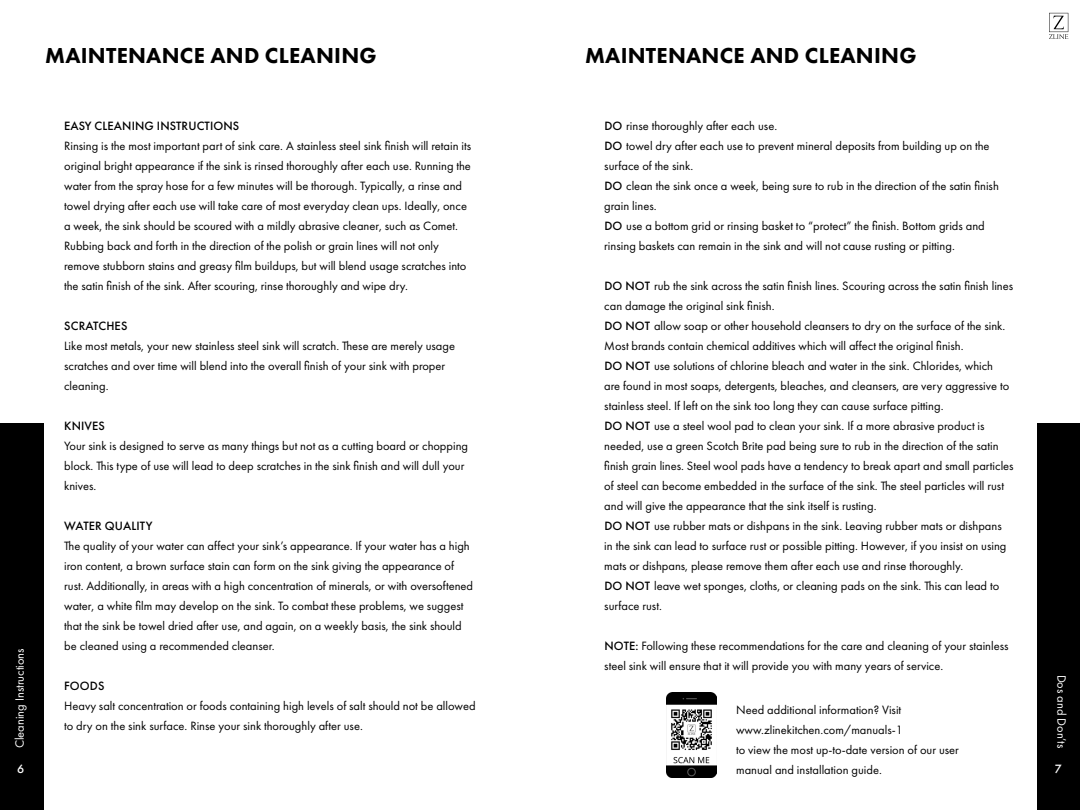
<style>
.page{position:relative;width:1080px;height:810px;background:#fff}
.page>*{position:absolute;margin:0;border:0;box-sizing:border-box;transform-origin:0 0}
.t1{font:800 22.5px "Futura PT";letter-spacing:.01em;color:#000}
.t2{font:12.5px/20px "Futura PT";color:#000}
.t3{font:500 12.5px "Futura PT";letter-spacing:.01em;color:#000}
.t4{font:12.5px "Futura PT";color:#fff}
.t5{font:500 12.5px "Futura PT";color:#fff}
.s1{font-weight:500}
</style>
<div class="page">
<div style="left:1038px;top:423px;width:42px;height:387px;background:#000"></div>
<div style="left:0;top:423px;width:44px;height:387px;background:#000"></div>
<svg style="left:1049px;top:13px;width:19px;height:26px"></svg>
<img style="left:666px;top:692px;width:51px;height:86px">
<h1 class="t1" style="left:45px;top:41px;width:333px">MAINTENANCE AND CLEANING</h1>
<h1 class="t1" style="left:585px;top:41px;width:333px">MAINTENANCE AND CLEANING</h1>
<p class="t2" style="left:604px;top:115px;width:396px"><span class="s1">DO</span> rinse thoroughly after each use.<br><span class="s1">DO</span> towel dry after each use to prevent mineral deposits from building up on the surface of the sink.<br><span class="s1">DO</span> clean the sink once a week, being sure to rub in the direction of the satin finish grain lines.<br><span class="s1">DO</span> use a bottom grid or rinsing basket to “protect” the finish. Bottom grids and rinsing baskets can remain in the sink and will not cause rusting or pitting.</p>
<p class="t2" style="left:604px;top:275px;width:411px"><span class="s1">DO NOT</span> rub the sink across the satin finish lines. Scouring across the satin finish lines can damage the original sink finish.<br><span class="s1">DO NOT</span> allow soap or other household cleansers to dry on the surface of the sink.<br>Most brands contain chemical additives which will affect the original finish.<br><span class="s1">DO NOT</span> use solutions of chlorine bleach and water in the sink. Chlorides, which<br>are found in most soaps, detergents, bleaches, and cleansers, are very aggressive to stainless steel. If left on the sink too long they can cause surface pitting.<br><span class="s1">DO NOT</span> use a steel wool pad to clean your sink. If a more abrasive product is needed, use a green Scotch Brite pad being sure to rub in the direction of the satin finish grain lines. Steel wool pads have a tendency to break apart and small particles of steel can become embedded in the surface of the sink. The steel particles will rust and will give the appearance that the sink itself is rusting.<br><span class="s1">DO NOT</span> use rubber mats or dishpans in the sink. Leaving rubber mats or dishpans<br>in the sink can lead to surface rust or possible pitting. However, if you insist on using mats or dishpans, please remove them after each use and rinse thoroughly.<br><span class="s1">DO NOT</span> leave wet sponges, cloths, or cleaning pads on the sink. This can lead to surface rust.</p>
<p class="t2" style="left:604px;top:635px;width:406px"><span class="s1">NOTE:</span> Following these recommendations for the care and cleaning of your stainless steel sink will ensure that it will provide you with many years of service.</p>
<p class="t2" style="left:736px;top:700px;width:224px">Need additional information? Visit www.zlinekitchen.com/manuals-1<br>to view the most up-to-date version of our user manual and installation guide.</p>
<p class="t3" style="left:64px;top:118px;width:177px">EASY CLEANING INSTRUCTIONS</p>
<p class="t2" style="left:64px;top:135px;width:409px">Rinsing is the most important part of sink care. A stainless steel sink finish will retain its original bright appearance if the sink is rinsed thoroughly after each use. Running the water from the spray hose for a few minutes will be thorough. Typically, a rinse and towel drying after each use will take care of most everyday clean ups. Ideally, once a week, the sink should be scoured with a mildly abrasive cleaner, such as Comet.<br>Rubbing back and forth in the direction of the polish or grain lines will not only remove stubborn stains and greasy film buildups, but will blend usage scratches into the satin finish of the sink. After scouring, rinse thoroughly and wipe dry.</p>
<p class="t3" style="left:64px;top:318px;width:65px">SCRATCHES</p>
<p class="t2" style="left:64px;top:335px;width:392px">Like most metals, your new stainless steel sink will scratch. These are merely usage scratches and over time will blend into the overall finish of your sink with proper cleaning.</p>
<p class="t3" style="left:64px;top:418px;width:42px">KNIVES</p>
<p class="t2" style="left:64px;top:435px;width:405px">Your sink is designed to serve as many things but not as a cutting board or chopping block. This type of use will lead to deep scratches in the sink finish and will dull your knives.</p>
<p class="t3" style="left:64px;top:518px;width:90px">WATER QUALITY</p>
<p class="t2" style="left:64px;top:535px;width:411px">The quality of your water can affect your sink’s appearance. If your water has a high iron content, a brown surface stain can form on the sink giving the appearance of rust. Additionally, in areas with a high concentration of minerals, or with oversoftened water, a white film may develop on the sink. To combat these problems, we suggest that the sink be towel dried after use, and again, on a weekly basis, the sink should be cleaned using a recommended cleanser.</p>
<p class="t3" style="left:64px;top:678px;width:42px">FOODS</p>
<p class="t2" style="left:64px;top:695px;width:413px">Heavy salt concentration or foods containing high levels of salt should not be allowed to dry on the sink surface. Rinse your sink thoroughly after use.</p>
<p class="t4" style="left:12px;top:748px;width:102px;rotate:-90deg">Cleaning Instructions</p>
<p class="t4" style="left:1069px;top:675px;width:75px;rotate:90deg">Dos and Don’ts</p>
<p class="t5" style="left:17px;top:761px;width:9px">6</p>
<p class="t5" style="left:1055px;top:761px;width:9px">7</p>
</div>
